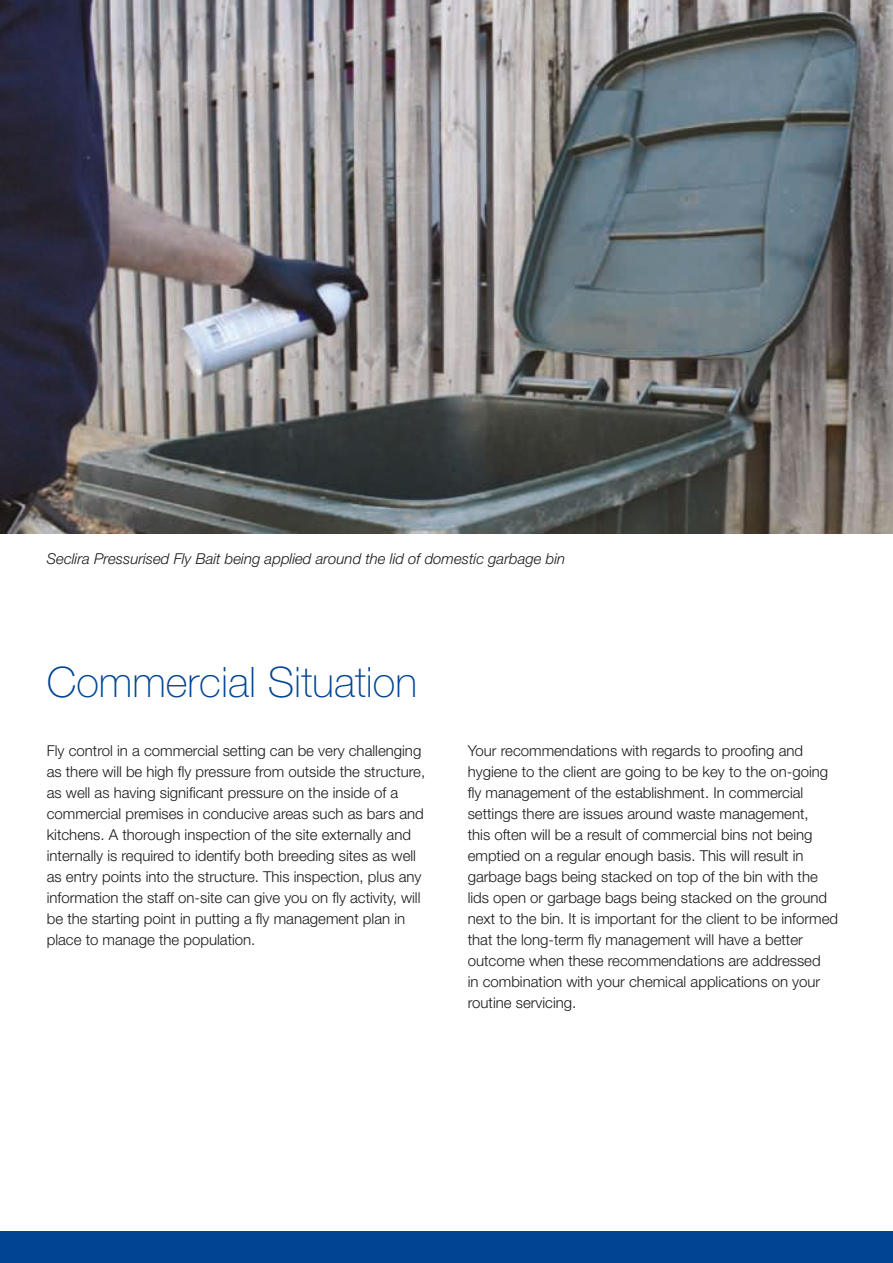
<style>
.page{position:relative;width:893px;height:1263px;background:#fff}
.page>*{position:absolute;margin:0;border:0;box-sizing:border-box;transform-origin:0 0}
.t1{font:100 42px "Helvetica Neue LT Std";color:#004594}
.t2{font:300 15px/21px "Helvetica Neue LT Std";color:#1a1a18}
.t3{font:italic 300 15px "Helvetica Neue LT Std";color:#1a1a18}
</style>
<div class="page">
<img style="left:0;top:0;width:893px;height:534px">
<div style="left:0;top:1231px;width:893px;height:32px;background:#004594"></div>
<p class="t3" style="left:47px;top:550px;width:520px">Seclira Pressurised Fly Bait being applied around the lid of domestic garbage bin</p>
<h1 class="t1" style="left:47px;top:658px;width:372px">Commercial Situation</h1>
<p class="t2" style="left:47px;top:739px;width:380px">Fly control in a commercial setting can be very challenging as there will be high fly pressure from outside the structure, as well as having significant pressure on the inside of a commercial premises in conducive areas such as bars and kitchens. A thorough inspection of the site externally and internally is required to identify both breeding sites as well as entry points into the structure. This inspection, plus any information the staff on-site can give you on fly activity, will be the starting point in putting a fly management plan in place to manage the population.</p>
<p class="t2" style="left:468px;top:739px;width:372px">Your recommendations with regards to proofing and hygiene to the client are going to be key to the on-going fly management of the establishment. In commercial settings there are issues around waste management,<br>this often will be a result of commercial bins not being emptied on a regular enough basis. This will result in garbage bags being stacked on top of the bin with the lids open or garbage bags being stacked on the ground next to the bin. It is important for the client to be informed that the long-term fly management will have a better outcome when these recommendations are addressed<br>in combination with your chemical applications on your routine servicing.</p>
</div>
